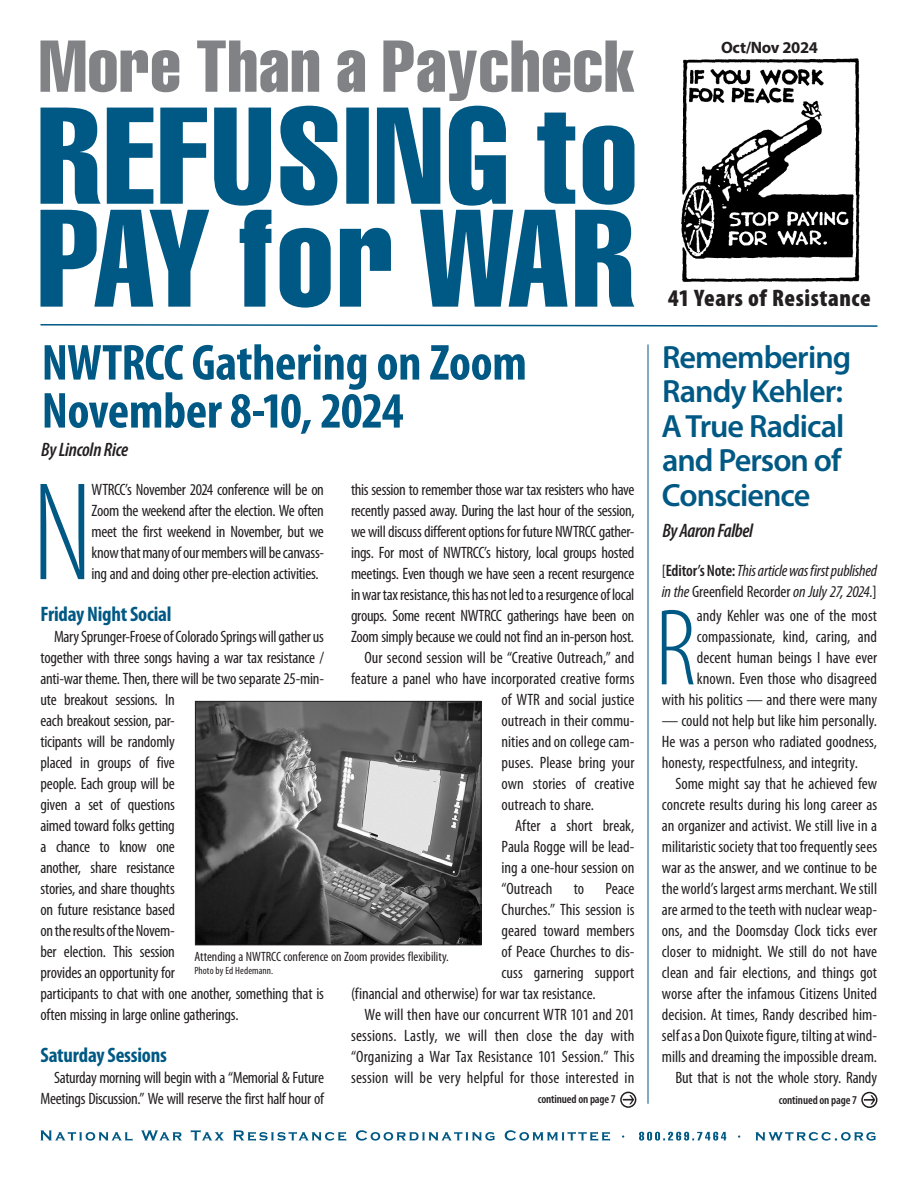
<style>
.page{position:relative;width:918px;height:1188px;background:#fff}
.page>*{position:absolute;margin:0;border:0;box-sizing:border-box;transform-origin:0 0}
.First_para_second_story_2022{font:300 condensed 141.15px "Myriad Pro";color:#005984}
.First_para_second_story_2022-2{font:300 condensed 109.95px "Myriad Pro";color:#005984}
.Head_-_front_page{font:700 condensed 51px/48px "Myriad Pro";letter-spacing:-.01em;color:#005984}
.Headline_2nd_stories_2022{font:600 32.25px/34.5px "Myriad Pro";letter-spacing:-.03em;color:#005984}
.captions{font:900 condensed 24px "Myriad Pro";letter-spacing:.025em;color:#231f20}
.Subhead_in_copy{font:700 condensed 21px "Myriad Pro";letter-spacing:-.01em;color:#005984}
.Headline_2nd_stories_2022-2{font:italic 600 condensed 19.5px "Myriad Pro";letter-spacing:-.02em;color:#231f20}
.byline_2022{font:italic 600 condensed 19.5px "Myriad Pro";letter-spacing:-.015em;color:#231f20}
.Body_copy_2022{font:condensed 16.5px/21px "Myriad Pro";letter-spacing:-.01em;color:#231f20;text-align:justify}
.First_para_second_story_2022-3{font:condensed 16.5px/21px "Myriad Pro";color:#231f20;text-align:justify}
.Body_copy_2022-2{font:italic condensed 16.5px/21px "Myriad Pro";letter-spacing:-.015em;color:#231f20}
.t1{font:700 16.5px "Myriad Pro";letter-spacing:-.02em;color:#231f20}
.captions_2022{font:condensed 13.5px "Myriad Pro";letter-spacing:-.005em;color:#231f20}
.t2{font:600 condensed 12px "Myriad Pro";letter-spacing:-.01em;color:#231f20}
.captions_2022-2{font:condensed 10.5px "Myriad Pro";letter-spacing:.005em;color:#231f20}
.s1{font-style:normal}
.s2{font-weight:600;font-style:normal}
</style>
<div class="page">
<svg style="left:40px;top:1130px;width:836px;height:11px"></svg>
<hr style="left:648px;top:345px;width:1px;height:759px;background:#005984">
<div style="left:620px;top:1092px;width:16px;height:16px;border:2px solid #231f20;border-radius:50%"></div>
<svg style="left:623px;top:1095px;width:11px;height:9px"></svg>
<div style="left:861px;top:1092px;width:16px;height:16px;border:2px solid #231f20;border-radius:50%"></div>
<svg style="left:864px;top:1095px;width:11px;height:9px"></svg>
<img style="left:681px;top:59px;width:179px;height:223px">
<img style="left:197px;top:703px;width:282px;height:240px">
<div style="left:195px;top:701px;width:286px;height:244px;border:1px solid #231f20"></div>
<svg style="left:40px;top:324px;width:838px;height:3px"></svg>
<svg style="left:40px;top:106px;width:594px;height:100px;fill:#005984"></svg>
<svg style="left:40px;top:210px;width:594px;height:98px;fill:#005984"></svg>
<svg style="left:41px;top:40px;width:593px;height:61px"></svg>
<p class="t1" style="left:721px;top:37px;width:98px">Oct/Nov 2024</p>
<p class="captions" style="left:668px;top:283px;width:204px">41 Years of Resistance</p>
<p class="Head_-_front_page" style="left:42px;top:338px;width:487px">NWTRCC Gathering on Zoom<br>November 8-10, 2024</p>
<p class="byline_2022" style="left:41px;top:438px;width:89px">By Lincoln Rice</p>
<p class="First_para_second_story_2022" style="left:32px;top:449px;width:63px">N</p>
<p class="First_para_second_story_2022-3" style="left:92px;top:479px;width:234px">WTRCC’s November 2024 conference will be on Zoom the weekend after the election. We often meet the first weekend in November, but we know that many of our members will be canvass&shy;ing and and doing other pre-election activities.</p>
<p class="Subhead_in_copy" style="left:40px;top:601px;width:133px">Friday Night Social</p>
<p class="Body_copy_2022" style="left:40px;top:626px;width:285px;text-align:left;text-indent:14px">Mary Sprunger-Froese of Colorado Springs will gather us together with three songs having a war tax resistance / anti-war theme. Then, there will be two separate 25-min&shy;ute breakout sessions. In<br>each breakout session, par-<br>ticipants will be randomly<br>placed in groups of five<br>people. Each group will be<br>given a set of questions<br>aimed toward folks getting<br>a chance to know one<br>another, share resistance<br>stories, and share thoughts<br>on future resistance based<br>on the results of the Novem-<br>ber election. This session<br>provides an opportunity for<br>participants to chat with one another, something that is often missing in large online gatherings.</p>
<p class="Subhead_in_copy" style="left:40px;top:1042px;width:128px">Saturday Sessions</p>
<p class="Body_copy_2022" style="left:40px;top:1067px;width:285px;text-align:right">Saturday morning will begin with a “Memorial &amp; Future<br>Meetings Discussion.” We will reserve the first half hour of</p>
<p class="Headline_2nd_stories_2022" style="left:661px;top:339px;width:191px">Remembering<br>Randy Kehler:<br>A True Radical and Person of<br>Conscience</p>
<p class="Headline_2nd_stories_2022-2" style="left:662px;top:518px;width:92px">By Aaron Falbel</p>
<p class="Body_copy_2022" style="left:351px;top:479px;width:285px">this session to remember those war tax resisters who have recently passed away. During the last hour of the session, we will discuss different options for future NWTRCC gather&shy;ings. For most of NWTRCC’s history, local groups hosted meetings. Even though we have seen a recent resurgence in war tax resistance, this has not led to a resurgence of local groups. Some recent NWTRCC gatherings have been on Zoom simply because we could not find an in-person host.</p>
<p class="Body_copy_2022" style="left:364px;top:647px;width:271px">Our second session will be “Creative Outreach,” and</p>
<p class="Body_copy_2022" style="left:351px;top:668px;width:285px">feature a panel who have incorporated creative forms</p>
<p class="Body_copy_2022" style="left:502px;top:689px;width:134px">of WTR and social justice</p>
<p class="Body_copy_2022" style="left:502px;top:710px;width:134px">outreach in their commu-</p>
<p class="Body_copy_2022" style="left:502px;top:731px;width:134px">nities and on college cam-</p>
<p class="Body_copy_2022" style="left:502px;top:752px;width:134px">puses. Please bring your</p>
<p class="Body_copy_2022" style="left:502px;top:773px;width:134px">own stories of creative</p>
<p class="Body_copy_2022" style="left:502px;top:794px;width:94px">outreach to share.</p>
<p class="Body_copy_2022" style="left:502px;top:815px;width:134px;text-indent:14px">After a short break, Paula Rogge will be lead&shy;ing a one-hour session on “Outreach</p>
<p class="Body_copy_2022-2" style="left:662px;top:560px;width:217px"><span class="s1">[</span><span class="s2">Editor’s Note:</span>This article was first published in the <span class="s1">Greenfield Recorder</span> on July 27, 2024.<span class="s1">]</span></p>
<p class="First_para_second_story_2022-2" style="left:655px;top:583px;width:42px">R</p>
<p class="First_para_second_story_2022-3" style="left:662px;top:605px;width:217px;text-align:right">andy Kehler was one of the most compassionate, kind, caring, and decent human beings I have ever known. Even those who disagreed<br>with his politics — and there were many</p>
<p class="First_para_second_story_2022-3" style="left:662px;top:710px;width:217px">— could not help but like him personally.<br>He was a person who radiated goodness, honesty, respectfulness, and integrity.</p>
<p class="Body_copy_2022" style="left:662px;top:773px;width:217px;text-indent:14px">Some might say that he achieved few concrete results during his long career as an organizer and activist. We still live in a militaristic society that too frequently sees war as the answer, and we continue to be the world’s largest arms merchant. We still are armed to the teeth with nuclear weap&shy;ons, and the Doomsday Clock ticks ever closer to midnight. We still do not have clean and fair elections, and things got worse after the infamous Citizens United decision. At times, Randy described him&shy;self as a Don Quixote figure, tilting at wind&shy;mills and dreaming the impossible dream.</p>
<p class="Body_copy_2022" style="left:675px;top:1067px;width:203px">But that is not the whole story. Randy</p>
<p class="Body_copy_2022" style="left:574px;top:878px;width:12px">to</p>
<p class="Body_copy_2022" style="left:605px;top:878px;width:31px">Peace</p>
<p class="Body_copy_2022" style="left:502px;top:899px;width:134px">Churches.” This session is</p>
<p class="Body_copy_2022" style="left:502px;top:920px;width:134px">geared toward members</p>
<p class="Body_copy_2022" style="left:502px;top:941px;width:134px">of Peace Churches to dis-</p>
<p class="Body_copy_2022" style="left:502px;top:962px;width:134px">cuss garnering support</p>
<p class="Body_copy_2022" style="left:351px;top:983px;width:246px">(financial and otherwise) for war tax resistance.</p>
<p class="Body_copy_2022" style="left:351px;top:1004px;width:285px;text-indent:14px">We will then have our concurrent WTR 101 and 201 sessions. Lastly, we will then close the day with “Organizing a War Tax Resistance 101 Session.” This session will be very helpful for those interested in</p>
<p class="captions_2022" style="left:194px;top:948px;width:256px">Attending a NWTRCC conference on Zoom provides flexibility.</p>
<p class="captions_2022-2" style="left:194px;top:964px;width:80px">Photo by Ed Hedemann.</p>
<p class="t2" style="left:538px;top:1092px;width:80px">continued on page 7</p>
<p class="t2" style="left:779px;top:1092px;width:80px">continued on page 7</p>
</div>
